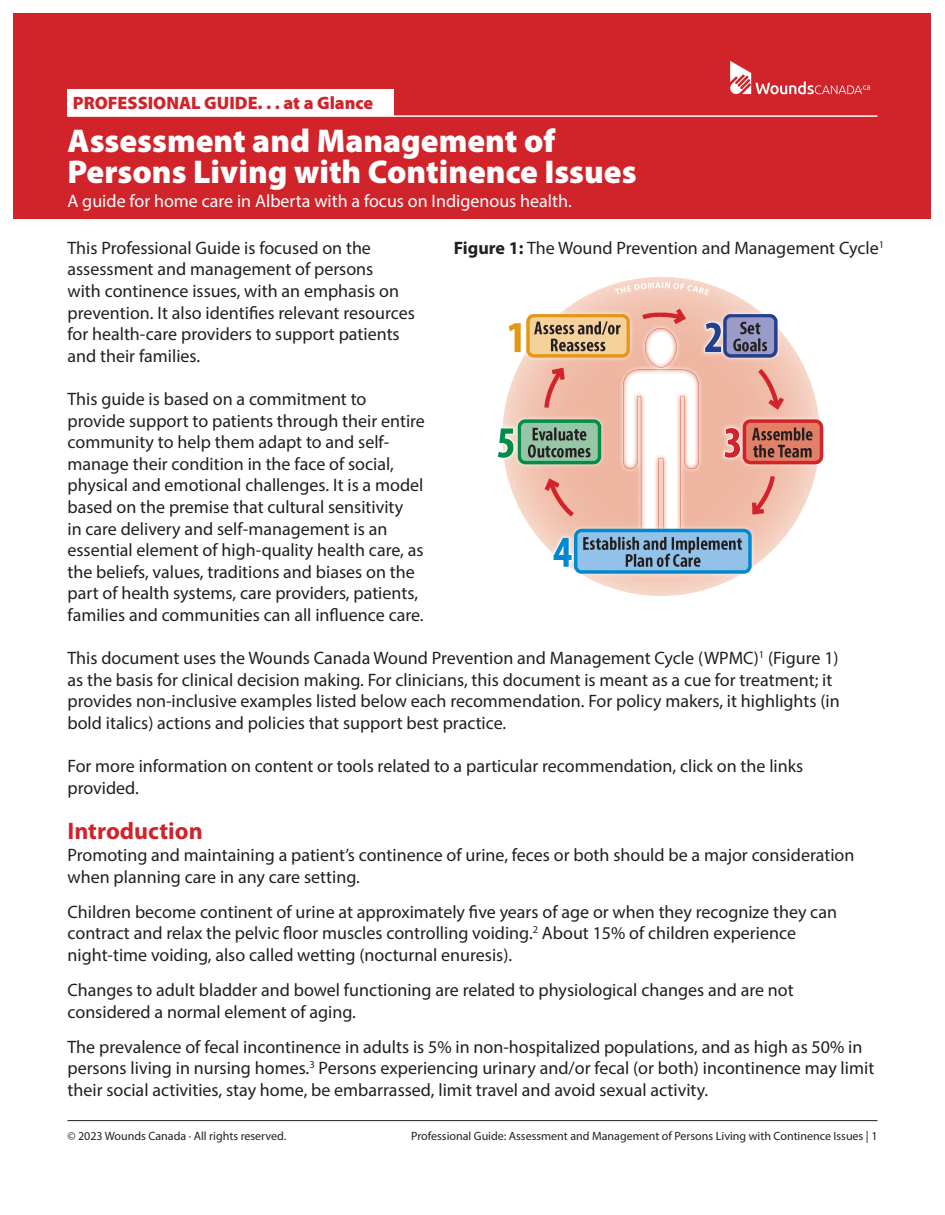
<style>
.page{position:relative;width:945px;height:1215px;background:#fff}
.page>*{position:absolute;margin:0;border:0;box-sizing:border-box;transform-origin:0 0}
.t1{font:900 33px "Myriad Pro";color:#fff}
.Title_Headings{font:700 24px "Myriad Pro";color:#d1232a}
.t2{font:18px/21.6px "Myriad Pro";color:#231f20}
.t3{font:18px "Myriad Pro";color:#fff}
.t4{font:900 18px "Myriad Pro";color:#d1232a}
.t5{font:12px "Myriad Pro";color:#231f20}
.s1{font-weight:700}
</style>
<div class="page">
<hr style="left:68px;top:1120px;width:810px;height:1px;background:#231f20">
<div style="left:14px;top:14px;width:918px;height:205px;background:#d1232a"></div>
<div style="left:68px;top:89px;width:326px;height:27px;background:#fff"></div>
<img style="left:498px;top:277px;width:326px;height:319px">
<hr style="left:68px;top:115px;width:810px;height:2px;background:#fff">
<svg style="left:730px;top:61px;width:140px;height:34px"></svg>
<p class="t4" style="left:73px;top:90px;width:302px">PROFESSIONAL GUIDE. . . at a Glance</p>
<p class="t1" style="left:68px;top:119px;width:489px">Assessment and Management of</p>
<p class="t1" style="left:68px;top:150px;width:571px">Persons Living with Continence Issues</p>
<p class="t3" style="left:68px;top:190px;width:506px">A guide for home care in Alberta with a focus on Indigenous health.</p>
<p class="t2" style="left:68px;top:237px;width:349px">This Professional Guide is focused on the assessment and management of persons<br>with continence issues, with an emphasis on prevention. It also identifies relevant resources for health-care providers to support patients and their families.</p>
<p class="t2" style="left:68px;top:388px;width:359px">This guide is based on a commitment to provide support to patients through their entire community to help them adapt to and self&shy;manage their condition in the face of social, physical and emotional challenges. It is a model based on the premise that cultural sensitivity<br>in care delivery and self-management is an essential element of high-quality health care, as the beliefs, values, traditions and biases on the part of health systems, care providers, patients, families and communities can all influence care.</p>
<p class="t2" style="left:68px;top:647px;width:774px">This document uses the Wounds Canada Wound Prevention and Management Cycle (WPMC)<sup>1</sup> (Figure 1) as the basis for clinical decision making. For clinicians, this document is meant as a cue for treatment; it provides non-inclusive examples listed below each recommendation. For policy makers, it highlights (in bold italics) actions and policies that support best practice.</p>
<p class="t2" style="left:68px;top:755px;width:737px">For more information on content or tools related to a particular recommendation, click on the links provided.</p>
<p class="Title_Headings" style="left:68px;top:816px;width:137px">Introduction</p>
<p class="t2" style="left:68px;top:844px;width:788px">Promoting and maintaining a patient’s continence of urine, feces or both should be a major consideration when planning care in any care setting.</p>
<p class="t2" style="left:68px;top:901px;width:771px">Children become continent of urine at approximately five years of age or when they recognize they can contract and relax the pelvic floor muscles controlling voiding.<sup>2</sup> About 15% of children experience</p>
<p class="t2" style="left:68px;top:944px;width:446px">night-time voiding, also called wetting (nocturnal enuresis).</p>
<p class="t2" style="left:68px;top:979px;width:728px">Changes to adult bladder and bowel functioning are related to physiological changes and are not considered a normal element of aging.</p>
<p class="t2" style="left:68px;top:1036px;width:808px">The prevalence of fecal incontinence in adults is 5% in non-hospitalized populations, and as high as 50% in persons living in nursing homes.<sup>3</sup> Persons experiencing urinary and/or fecal (or both) incontinence may limit their social activities, stay home, be embarrassed, limit travel and avoid sexual activity.</p>
<p class="t2" style="left:454px;top:237px;width:432px"><span class="s1">Figure 1:</span> The Wound Prevention and Management Cycle<sup>1</sup></p>
<p class="t5" style="left:68px;top:1129px;width:220px">© 2023 Wounds Canada · All rights reserved.</p>
<p class="t5" style="left:411px;top:1129px;width:468px">Professional Guide: Assessment and Management of Persons Living with Continence Issues | 1</p>
</div>
